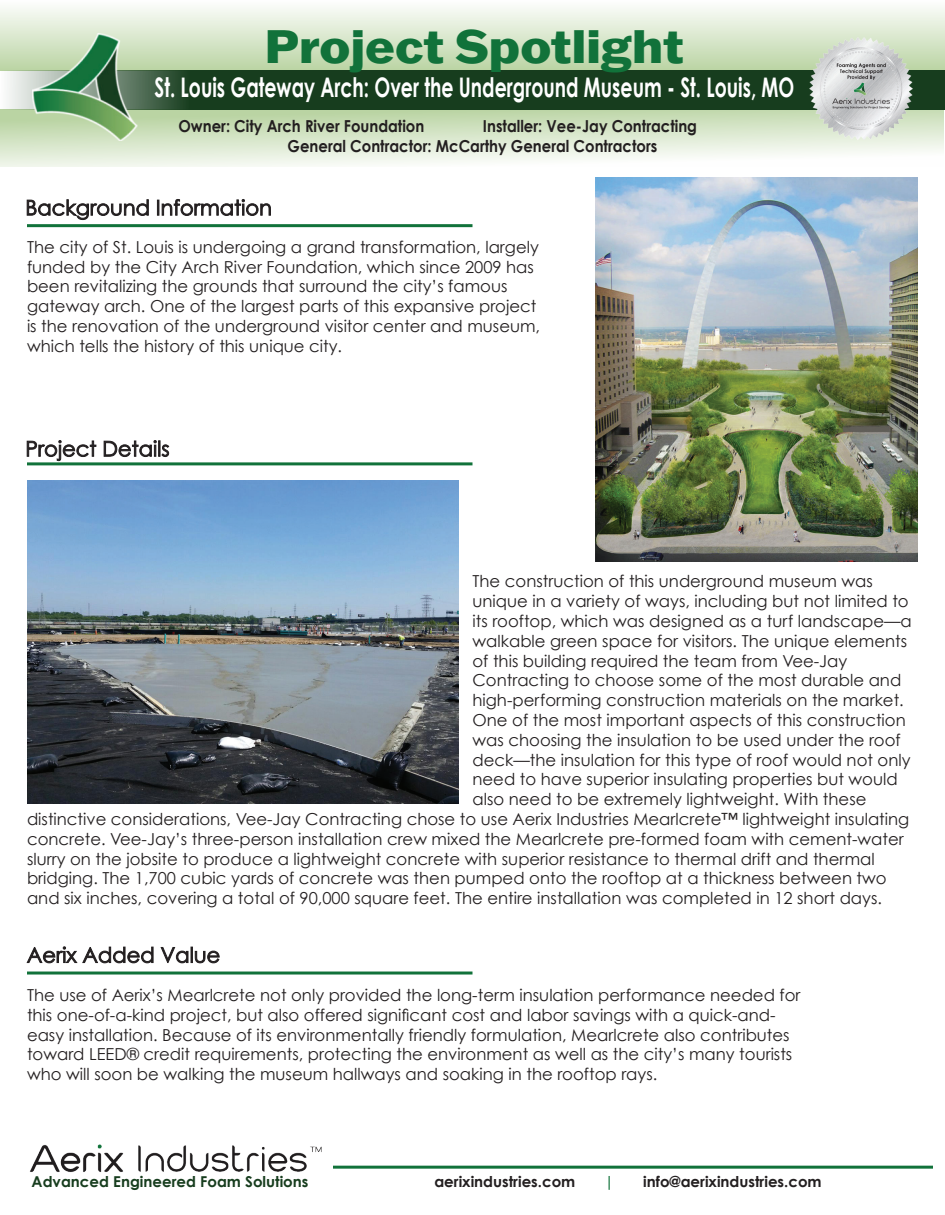
<style>
.page{position:relative;width:945px;height:1215px;background:#fff}
.page>*{position:absolute;margin:0;border:0;box-sizing:border-box;transform-origin:0 0}
.t1{font:800 45.9px "Franklin Gothic ATF";color:#11723a;scale:1.06 1}
.t2{font:700 27px "Century Gothic";color:#fff;scale:.7 1}
.t3{font:16.5px/19.8px "Century Gothic";color:#231f20}
.t4{font:700 16.5px/19.8px "Century Gothic";color:#231f20;scale:.9 1}
.t5{font:700 15px "Century Gothic";color:#231f20}
.t6{font:700 15px "Century Gothic";color:#173d1e}
.t7{font:700 15px "Century Gothic";color:#11723a}
</style>
<div class="page">
<div style="left:0;top:0;width:945px;height:70px;background:linear-gradient(to bottom,#fefefe,#bcd5a5)"></div>
<svg style="left:1px;top:109px;width:943px;height:58px"></svg>
<div style="left:0;top:70px;width:945px;height:39px;background:#173d1e"></div>
<img style="left:806px;top:35px;width:111px;height:107px">
<img style="left:30px;top:1144px;width:292px;height:28px">
<img style="left:32px;top:34px;width:111px;height:107px">
<svg style="left:27px;top:199px;width:244px;height:21px"></svg>
<hr style="left:27px;top:224px;width:445px;height:3px;background:#11723a">
<svg style="left:27px;top:440px;width:142px;height:21px"></svg>
<hr style="left:27px;top:462px;width:445px;height:3px;background:#11723a">
<svg style="left:27px;top:946px;width:193px;height:17px"></svg>
<hr style="left:27px;top:972px;width:445px;height:3px;background:#11723a">
<hr style="left:333px;top:1166px;width:600px;height:3px;background:#11723a">
<img style="left:596px;top:178px;width:322px;height:384px">
<img style="left:27px;top:480px;width:432px;height:324px">
<h1 class="t1" style="left:265px;top:16px;width:397px">Project Spotlight</h1>
<h2 class="t2" style="left:155px;top:70px;width:916px">St. Louis Gateway Arch: Over the Underground Museum - St. Louis, MO</h2>
<p class="t4" style="left:178px;top:116px;width:275px">Owner: City Arch River Foundation</p>
<p class="t4" style="left:288px;top:116px;width:457px;text-indent:195px">Installer: Vee-Jay Contracting<br>General Contractor: McCarthy General Contractors</p>
<p class="t3" style="left:27px;top:237px;width:515px">The city of St. Louis is undergoing a grand transformation, largely funded by the City Arch River Foundation, which since 2009 has been revitalizing the grounds that surround the city’s famous gateway arch. One of the largest parts of this expansive project is the renovation of the underground visitor center and museum, which tells the history of this unique city.</p>
<p class="t3" style="left:472px;top:571px;width:402px">The construction of this underground museum was</p>
<p class="t3" style="left:472px;top:591px;width:438px">unique in a variety of ways, including but not limited to</p>
<p class="t3" style="left:472px;top:611px;width:441px">its rooftop, which was designed as a turf landscape—a</p>
<p class="t3" style="left:472px;top:631px;width:436px">walkable green space for visitors. The unique elements</p>
<p class="t3" style="left:472px;top:651px;width:376px">of this building required the team from Vee-Jay</p>
<p class="t3" style="left:472px;top:670px;width:430px">Contracting to choose some of the most durable and</p>
<p class="t3" style="left:472px;top:690px;width:433px">high-performing construction materials on the market.</p>
<p class="t3" style="left:472px;top:710px;width:435px">One of the most important aspects of this construction</p>
<p class="t3" style="left:472px;top:730px;width:430px">was choosing the insulation to be used under the roof</p>
<p class="t3" style="left:472px;top:750px;width:440px">deck—the insulation for this type of roof would not only</p>
<p class="t3" style="left:472px;top:769px;width:427px">need to have superior insulating properties but would</p>
<p class="t3" style="left:472px;top:789px;width:395px">also need to be extremely lightweight. With these</p>
<p class="t3" style="left:27px;top:809px;width:884px">distinctive considerations, Vee-Jay Contracting chose to use Aerix Industries Mearlcrete™ lightweight insulating</p>
<p class="t3" style="left:27px;top:829px;width:878px">concrete. Vee-Jay’s three-person installation crew mixed the Mearlcrete pre-formed foam with cement-water</p>
<p class="t3" style="left:27px;top:849px;width:849px">slurry on the jobsite to produce a lightweight concrete with superior resistance to thermal drift and thermal</p>
<p class="t3" style="left:27px;top:868px;width:861px">bridging. The 1,700 cubic yards of concrete was then pumped onto the rooftop at a thickness between two</p>
<p class="t3" style="left:27px;top:888px;width:857px">and six inches, covering a total of 90,000 square feet. The entire installation was completed in 12 short days.</p>
<p class="t3" style="left:27px;top:985px;width:775px">The use of Aerix’s Mearlcrete not only provided the long-term insulation performance needed for this one-of-a-kind project, but also offered significant cost and labor savings with a quick-and&shy;easy installation. Because of its environmentally friendly formulation, Mearlcrete also contributes toward LEED® credit requirements, protecting the environment as well as the city’s many tourists who will soon be walking the museum hallways and soaking in the rooftop rays.</p>
<p class="t6" style="left:32px;top:1172px;width:278px">Advanced Engineered Foam Solutions</p>
<p class="t5" style="left:434px;top:1172px;width:142px">aerixindustries.com</p>
<p class="t7" style="left:605px;top:1172px;width:10px">|</p>
<p class="t5" style="left:643px;top:1172px;width:180px">info@aerixindustries.com</p>
</div>
